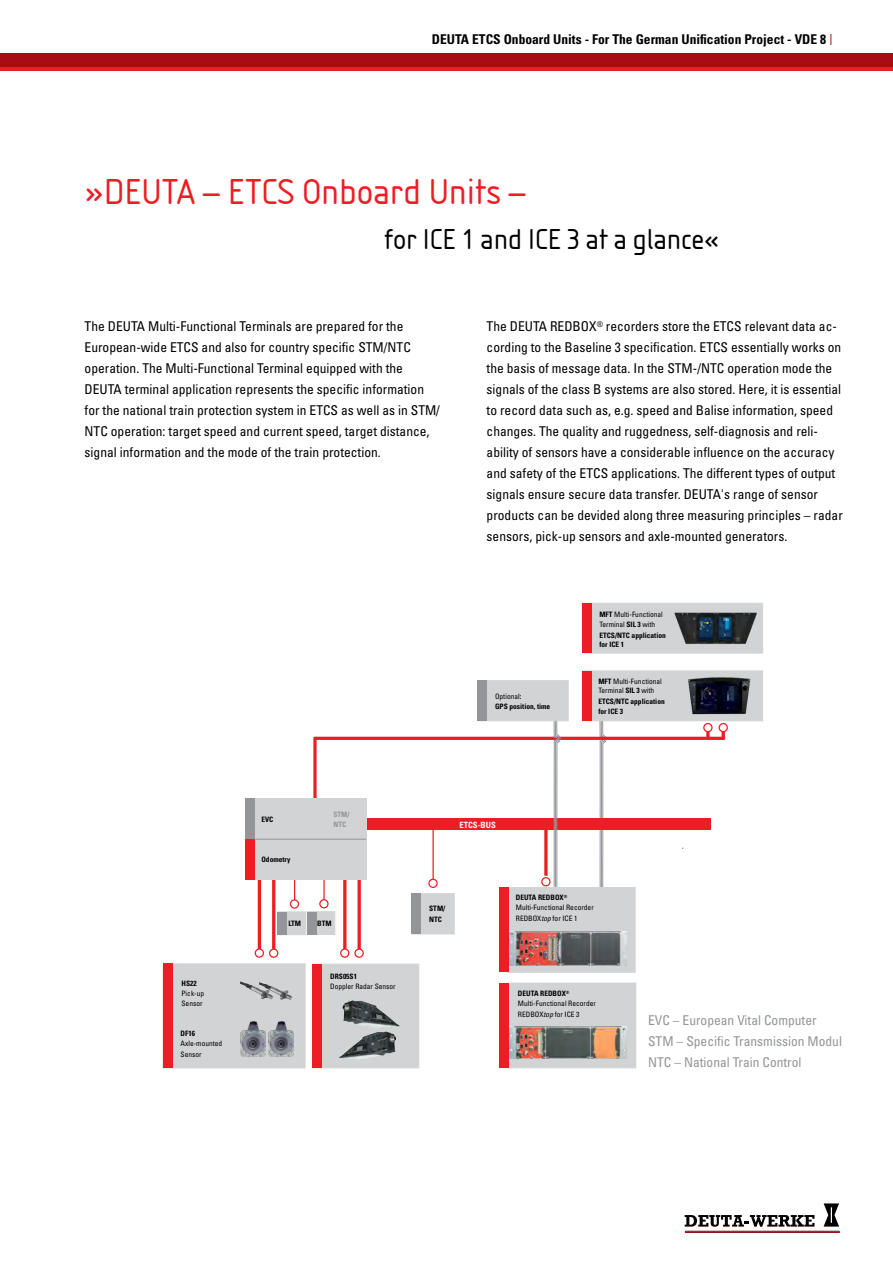
<style>
.page{position:relative;width:893px;height:1263px;background:#fff}
.page>*{position:absolute;margin:0;border:0;box-sizing:border-box;transform-origin:0 0}
.t1{font:37.5px "Isonorm";color:#ed1d24}
.t2{font:30px "Isonorm";color:#000}
.t3{font:condensed 13.5px/21px "Univers";color:#000}
.t4{font:condensed 13.5px/21px "Univers";color:#939598}
.t5{font:700 condensed 13.5px "Univers";color:#000}
.t6{font:700 condensed 8.55px "Univers";color:#fff}
.t7{font:condensed 7.35px/9.9px "Univers";color:#000}
.t8{font:700 condensed 7.35px/9.9px "Univers";color:#000}
.t9{font:700 condensed 7.35px/10.8px "Univers";color:#939598}
.s1{font-weight:400;font-size:15.3px;color:#a70e13}
.s2{font-weight:400}
.s3{font-weight:700}
.s4{font-style:italic}
</style>
<div class="page">
<hr style="left:0;top:67px;width:893px;height:4px;background:#ed1d24">
<div style="left:0;top:53px;width:893px;height:14px;background:#a70e13"></div>
<svg style="left:599px;top:721px;width:7px;height:166px"></svg>
<hr style="left:343px;top:878px;width:3px;height:77px;background:#ed1d24">
<hr style="left:358px;top:874px;width:3px;height:81px;background:#ed1d24">
<hr style="left:258px;top:878px;width:3px;height:77px;background:#ed1d24">
<hr style="left:272px;top:878px;width:3px;height:77px;background:#ed1d24">
<svg style="left:294px;top:879px;width:1px;height:20px"></svg>
<hr style="left:323px;top:878px;width:2px;height:25px;background:#ed1d24">
<hr style="left:314px;top:737px;width:410px;height:3px;background:#ed1d24">
<svg style="left:313px;top:737px;width:4px;height:61px"></svg>
<div style="left:412px;top:893px;width:42px;height:41px;background:#d1d3d4"></div>
<div style="left:412px;top:894px;width:9px;height:40px;background:#939598"></div>
<div style="left:361px;top:819px;width:350px;height:11px;background:#ed1d24"></div>
<svg style="left:544px;top:830px;width:4px;height:46px"></svg>
<div style="left:541px;top:877px;width:10px;height:9px;border:1px solid #ed1d24;border-radius:50%"></div>
<div style="left:341px;top:949px;width:8px;height:8px;background:#fff;border-radius:50%"></div>
<div style="left:340px;top:948px;width:9px;height:10px;border:1px solid #ed1d24;border-radius:50%"></div>
<svg style="left:355px;top:949px;width:8px;height:8px"></svg>
<div style="left:354px;top:948px;width:10px;height:10px;border:1px solid #ed1d24;border-radius:50%"></div>
<svg style="left:322px;top:964px;width:97px;height:104px;background:#babdbe"></svg>
<div style="left:313px;top:964px;width:9px;height:104px;background:#ed1d24"></div>
<div style="left:255px;top:949px;width:8px;height:8px;background:#fff;border-radius:50%"></div>
<div style="left:255px;top:948px;width:9px;height:10px;border:1px solid #ed1d24;border-radius:50%"></div>
<div style="left:270px;top:949px;width:8px;height:8px;background:#fff;border-radius:50%"></div>
<div style="left:269px;top:948px;width:9px;height:10px;border:1px solid #ed1d24;border-radius:50%"></div>
<hr style="left:432px;top:824px;width:2px;height:60px;background:#ed1d24">
<div style="left:429px;top:879px;width:8px;height:8px;background:#fff;border-radius:50%"></div>
<div style="left:428px;top:879px;width:10px;height:9px;border:1px solid #ed1d24;border-radius:50%"></div>
<div style="left:245px;top:798px;width:121px;height:41px;background:#d1d3d4"></div>
<div style="left:254px;top:839px;width:112px;height:40px;background:#d1d3d4"></div>
<svg style="left:554px;top:721px;width:6px;height:166px"></svg>
<svg style="left:706px;top:732px;width:4px;height:5px"></svg>
<svg style="left:722px;top:732px;width:3px;height:8px"></svg>
<div style="left:719px;top:723px;width:9px;height:9px;border:1px solid #ed1d24;border-radius:50%"></div>
<div style="left:703px;top:723px;width:10px;height:9px;border:1px solid #ed1d24;border-radius:50%"></div>
<div style="left:163px;top:964px;width:142px;height:104px;background:#d1d3d4"></div>
<div style="left:163px;top:964px;width:9px;height:104px;background:#ed1d24"></div>
<img style="left:240px;top:1022px;width:53px;height:35px">
<img style="left:342px;top:1000px;width:11px;height:18px">
<img style="left:360px;top:1031px;width:25px;height:9px">
<img style="left:274px;top:987px;width:18px;height:13px">
<img style="left:240px;top:981px;width:34px;height:19px">
<div style="left:245px;top:798px;width:9px;height:41px;background:#939598"></div>
<div style="left:245px;top:839px;width:9px;height:40px;background:#ed1d24"></div>
<div style="left:508px;top:887px;width:127px;height:85px;background:#d1d3d4;border:1px solid #d1d3d4"></div>
<div style="left:499px;top:887px;width:9px;height:85px;background:#ed1d24"></div>
<div style="left:278px;top:912px;width:27px;height:23px;background:#d1d3d4"></div>
<div style="left:278px;top:912px;width:9px;height:23px;background:#939598"></div>
<div style="left:290px;top:899px;width:9px;height:10px;border:1px solid #ed1d24;border-radius:50%"></div>
<div style="left:307px;top:911px;width:28px;height:23px;background:#d1d3d4"></div>
<div style="left:307px;top:912px;width:9px;height:22px;background:#939598"></div>
<div style="left:320px;top:900px;width:8px;height:8px;background:#fff;border-radius:50%"></div>
<div style="left:319px;top:899px;width:10px;height:9px;border:1px solid #ed1d24;border-radius:50%"></div>
<hr style="left:254px;top:839px;width:112px;height:1px;background:#939598">
<div style="left:583px;top:603px;width:180px;height:50px;background:#d1d3d4"></div>
<div style="left:583px;top:603px;width:9px;height:50px;background:#ed1d24"></div>
<img style="left:674px;top:612px;width:83px;height:32px">
<div style="left:477px;top:680px;width:91px;height:41px;background:#d1d3d4"></div>
<div style="left:477px;top:681px;width:10px;height:40px;background:#939598"></div>
<img style="left:510px;top:932px;width:116px;height:33px">
<div style="left:508px;top:983px;width:128px;height:85px;background:#d1d3d4;border:1px solid #d1d3d4"></div>
<div style="left:499px;top:983px;width:9px;height:85px;background:#ed1d24"></div>
<div style="left:583px;top:671px;width:180px;height:50px;background:#d1d3d4"></div>
<div style="left:583px;top:671px;width:9px;height:50px;background:#ed1d24"></div>
<img style="left:688px;top:677px;width:63px;height:38px">
<img style="left:510px;top:1027px;width:116px;height:31px">
<svg style="left:685px;top:1215px;width:129px;height:12px"></svg>
<svg style="left:823px;top:1203px;width:16px;height:23px"></svg>
<hr style="left:685px;top:1232px;width:154px;height:1px;background:#000">
<hr style="left:685px;top:1231px;width:154px;height:1px;background:#000">
<p class="t5" style="left:432px;top:31px;width:403px">DEUTA ETCS Onboard Units - For The German Unification Project - VDE 8 <span class="s1">|</span></p>
<h1 class="t1" style="left:85px;top:171px;width:442px">»DEUTA — ETCS Onboard Units —</h1>
<h2 class="t2" style="left:384px;top:222px;width:337px">for ICE 1 and ICE 3 at a glance«</h2>
<p class="t3" style="left:85px;top:315px;width:357px">The DEUTA Multi-Functional Terminals are prepared for the European-wide ETCS and also for country specific STM/NTC operation. The Multi-Functional Terminal equipped with the DEUTA terminal application represents the specific information for the national train protection system in ETCS as well as in STM/ NTC operation: target speed and current speed, target distance, signal information and the mode of the train protection.</p>
<p class="t3" style="left:487px;top:315px;width:358px">The DEUTA REDBOX<sup>®</sup> recorders store the ETCS relevant data ac&shy;cording to the Baseline 3 specification. ETCS essentially works on the basis of message data. In the STM-/NTC operation mode the signals of the class B systems are also stored. Here, it is essential to record data such as, e.g. speed and Balise information, speed changes. The quality and ruggedness, self-diagnosis and reli&shy;ability of sensors have a considerable influence on the accuracy and safety of the ETCS applications. The different types of output signals ensure secure data transfer. DEUTA's range of sensor products can be devided along three measuring principles – radar sensors, pick-up sensors and axle-mounted generators.</p>
<p class="t8" style="left:495px;top:691px;width:57px"><span class="s2">Optional</span>:<br>GPS position, time</p>
<p class="t7" style="left:599px;top:609px;width:65px"><span class="s3">MFT</span> Multi-Functional<br>Terminal <span class="s3">SIL 3</span> with</p>
<p class="t8" style="left:599px;top:630px;width:68px">ETCS/NTC application for ICE 1</p>
<p class="t7" style="left:598px;top:676px;width:65px"><span class="s3">MFT</span> Multi-Functional<br>Terminal <span class="s3">SIL 3</span> with</p>
<p class="t8" style="left:598px;top:696px;width:68px">ETCS/NTC application for ICE 3</p>
<p class="t8" style="left:182px;top:978px;width:17px">HS22</p>
<p class="t7" style="left:182px;top:987px;width:24px;line-height:10.8px">Pick-up<br>Sensor</p>
<p class="t8" style="left:181px;top:1028px;width:16px">DF16</p>
<p class="t7" style="left:181px;top:1038px;width:43px;line-height:10.8px">Axle-mounted<br>Sensor</p>
<p class="t8" style="left:261px;top:814px;width:13px">EVC</p>
<p class="t8" style="left:261px;top:854px;width:30px">Odometry</p>
<p class="t9" style="left:333px;top:808px;width:18px">STM/<br>NTC</p>
<p class="t8" style="left:288px;top:919px;width:14px">LTM</p>
<p class="t8" style="left:317px;top:918px;width:16px">BTM</p>
<p class="t8" style="left:330px;top:971px;width:28px">DRS05S1</p>
<p class="t7" style="left:330px;top:981px;width:67px">Doppler Radar Sensor</p>
<p class="t6" style="left:460px;top:819px;width:38px">ETCS-BUS</p>
<p class="t8" style="left:429px;top:903px;width:18px;line-height:10.8px">STM/<br>NTC</p>
<p class="t7" style="left:516px;top:893px;width:79px"><span class="s3">DEUTA REDBOX</span><sup>®<br></sup>Multi-Functional Recorder</p>
<p class="t7" style="left:516px;top:913px;width:63px">REDBOX<span class="s4">top</span> for ICE 1</p>
<p class="t7" style="left:518px;top:988px;width:79px"><span class="s3">DEUTA REDBOX</span><sup>®<br></sup>Multi-Functional Recorder</p>
<p class="t7" style="left:518px;top:1009px;width:63px">REDBOX<span class="s4">top</span> for ICE 3</p>
<p class="t4" style="left:648px;top:1010px;width:195px">EVC – European Vital Computer<br>STM – Specific Transmission Modul<br>NTC – National Train Control</p>
</div>
